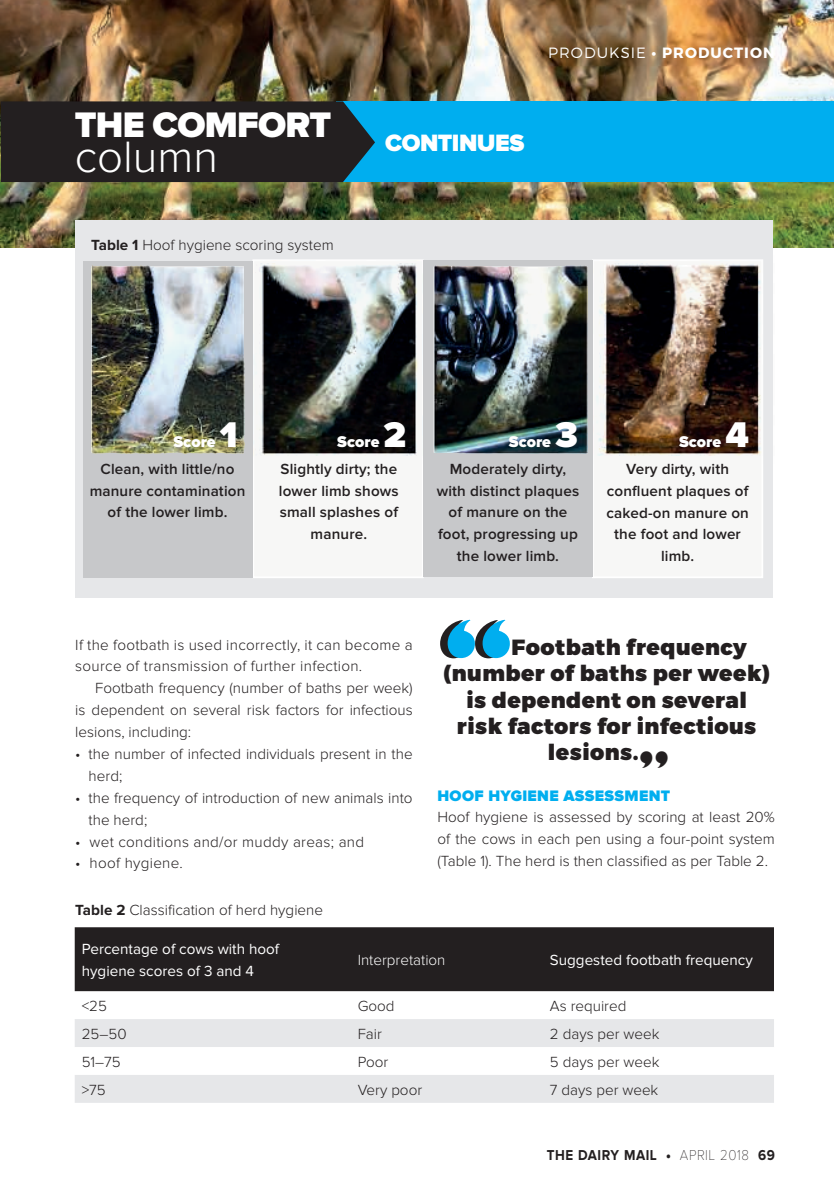
<style>
.page{position:relative;width:834px;height:1192px;background:#fff}
.page>*{position:absolute;margin:0;border:0;box-sizing:border-box;transform-origin:0 0}
.t1{font:800 83.65px "Gill Sans";color:#231f20}
.t2{font:300 45.5px "Proxima Nova";color:#fff}
.t3{font:900 36.93px "Proxima Nova";color:#fff}
.t4{font:900 36.75px "Proxima Nova";letter-spacing:-.02em;color:#fff}
.t5{font:800 36.57px "Gill Sans";color:#231f20}
.t6{font:900 24.5px "Proxima Nova";letter-spacing:-.02em;color:#fff}
.t7{font:900 21.88px "Montserrat";letter-spacing:.02em;color:#231f20}
.t8{font:900 16.1px "Proxima Nova";color:#fff}
.t9{font:900 15.75px "Proxima Nova";letter-spacing:.02em;color:#00aeef}
.t10{font:300 15.22px/21.9px "Proxima Nova";color:#231f20;text-align:justify}
.t11{font:600 15.22px/21.9px "Proxima Nova";letter-spacing:.01em;color:#231f20;text-align:center}
.t12{font:300 15.22px/21.9px "Proxima Nova";letter-spacing:.02em;color:#231f20}
.t13{font:15.22px/21.9px "Proxima Nova";color:#fff}
.t14{font:300 15.22px "Proxima Nova";color:#fff}
.t15{font:700 14.88px "Proxima Nova";letter-spacing:.04em;color:#231f20;scale:.9 1}
.t16{font:700 14.88px "Montserrat";letter-spacing:.07em;color:#fff}
.s1{font-weight:700}
.s2{font-weight:300}
.s3{font-weight:900}
.s4{font-family:"Proxima Nova T";font-weight:100}
</style>
<div class="page">
<img style="left:1px;top:0;width:833px;height:247px">
<div style="left:336px;top:101px;width:498px;height:81px;background:#00aeef"></div>
<svg style="left:0;top:100px;width:376px;height:83px;background:#23272a"></svg>
<div style="left:75px;top:220px;width:697px;height:377px;background:#e6e7e9"></div>
<div style="left:253px;top:260px;width:170px;height:317px;background:#f7f7f6"></div>
<div style="left:593px;top:260px;width:169px;height:317px;background:#f7f7f6"></div>
<div style="left:423px;top:260px;width:170px;height:317px;background:#c7c8ca"></div>
<div style="left:83px;top:261px;width:169px;height:317px;background:#c7c8ca"></div>
<img style="left:91px;top:255px;width:682px;height:208px">
<div style="left:75px;top:927px;width:699px;height:64px;background:#231f20"></div>
<svg style="left:75px;top:1019px;width:699px;height:83px;fill:#e6e7e9"></svg>
<h3 class="t4" style="left:75px;top:109px;width:258px">THE COMFORT</h3>
<h2 class="t2" style="left:75px;top:138px;width:145px">column</h2>
<p class="t10" style="left:91px;top:235px;width:244px"><span class="s1">Table 1</span> Hoof hygiene scoring system</p>
<p class="t16" style="left:548px;top:45px;width:228px"><span class="s2">PRODUKSIE</span> • PRODUCTION</p>
<h3 class="t6" style="left:385px;top:133px;width:141px">CONTINUES</h3>
<h3 class="t3" style="left:220px;top:418px;width:19px">1</h3>
<p class="t8" style="left:173px;top:434px;width:44px">Score</p>
<h3 class="t3" style="left:384px;top:418px;width:24px">2</h3>
<p class="t8" style="left:337px;top:434px;width:44px">Score</p>
<h3 class="t3" style="left:555px;top:418px;width:24px">3</h3>
<p class="t8" style="left:509px;top:434px;width:44px">Score</p>
<h3 class="t3" style="left:725px;top:418px;width:25px">4</h3>
<p class="t8" style="left:679px;top:434px;width:44px">Score</p>
<p class="t11" style="left:90px;top:458px;width:157px">Clean, with little/no manure contamination of the lower limb.</p>
<p class="t11" style="left:279px;top:458px;width:121px">Slightly dirty; the lower limb shows small splashes of manure.</p>
<p class="t11" style="left:437px;top:458px;width:144px">Moderately dirty, with distinct plaques of manure on the foot, progressing up the lower limb.</p>
<p class="t11" style="left:606px;top:458px;width:144px">Very dirty, with confluent plaques of caked-on manure on the foot and lower limb.</p>
<p class="t12" style="left:75px;top:634px;width:339px">If the footbath is used incorrectly, it can become a source of transmission of further infection.</p>
<p class="t10" style="left:75px;top:678px;width:339px;text-indent:20px">Footbath frequency (number of baths per week) is dependent on several risk factors for infectious lesions, including:</p>
<p class="t10" style="left:89px;top:743px;width:325px;text-indent:-13px">• the number of infected individuals present in the herd;</p>
<p class="t10" style="left:89px;top:787px;width:325px;text-indent:-13px">• the frequency of introduction of new animals into the herd;</p>
<p class="t12" style="left:75px;top:831px;width:290px">• wet conditions and/or muddy areas; and</p>
<p class="t12" style="left:75px;top:853px;width:109px">• hoof hygiene.</p>
<p class="t10" style="left:75px;top:899px;width:249px"><span class="s1">Table 2</span> Classification of herd hygiene</p>
<h1 class="t1" style="left:437px;top:605px;width:70px">“</h1>
<h3 class="t7" style="left:512px;top:637px;width:237px">Footbath frequency</h3>
<h3 class="t7" style="left:443px;top:663px;width:328px">(number of baths per week)</h3>
<h3 class="t7" style="left:466px;top:689px;width:282px">is dependent on several</h3>
<h3 class="t7" style="left:457px;top:716px;width:301px">risk factors for infectious</h3>
<h3 class="t7" style="left:548px;top:742px;width:92px">lesions.</h3>
<h3 class="t5" style="left:639px;top:744px;width:32px">”</h3>
<p class="t9" style="left:437px;top:788px;width:234px">HOOF HYGIENE ASSESSMENT</p>
<p class="t10" style="left:437px;top:807px;width:339px">Hoof hygiene is assessed by scoring at least 20% of the cows in each pen using a four-point system (Table 1). The herd is then classified as per Table 2.</p>
<p class="t13" style="left:82px;top:939px;width:199px">Percentage of cows with hoof hygiene scores of 3 and 4</p>
<p class="t14" style="left:358px;top:953px;width:89px">Interpretation</p>
<p class="t13" style="left:550px;top:949px;width:204px">Suggested footbath frequency</p>
<p class="t10" style="left:82px;top:995px;width:27px">&lt;25</p>
<p class="t10" style="left:358px;top:995px;width:38px">Good</p>
<p class="t10" style="left:550px;top:995px;width:78px">As required</p>
<p class="t10" style="left:82px;top:1023px;width:46px">25–50</p>
<p class="t10" style="left:358px;top:1023px;width:26px">Fair</p>
<p class="t10" style="left:550px;top:1023px;width:111px">2 days per week</p>
<p class="t10" style="left:82px;top:1051px;width:41px">51–75</p>
<p class="t10" style="left:358px;top:1051px;width:32px">Poor</p>
<p class="t10" style="left:550px;top:1051px;width:111px">5 days per week</p>
<p class="t10" style="left:82px;top:1079px;width:26px">&gt;75</p>
<p class="t10" style="left:358px;top:1079px;width:66px">Very poor</p>
<p class="t10" style="left:550px;top:1079px;width:110px">7 days per week</p>
<p class="t15" style="left:547px;top:1148px;width:255px">THE DAIRY MAIL <span class="s3">•</span> <span class="s4">APRIL 2018</span> 69</p>
</div>
